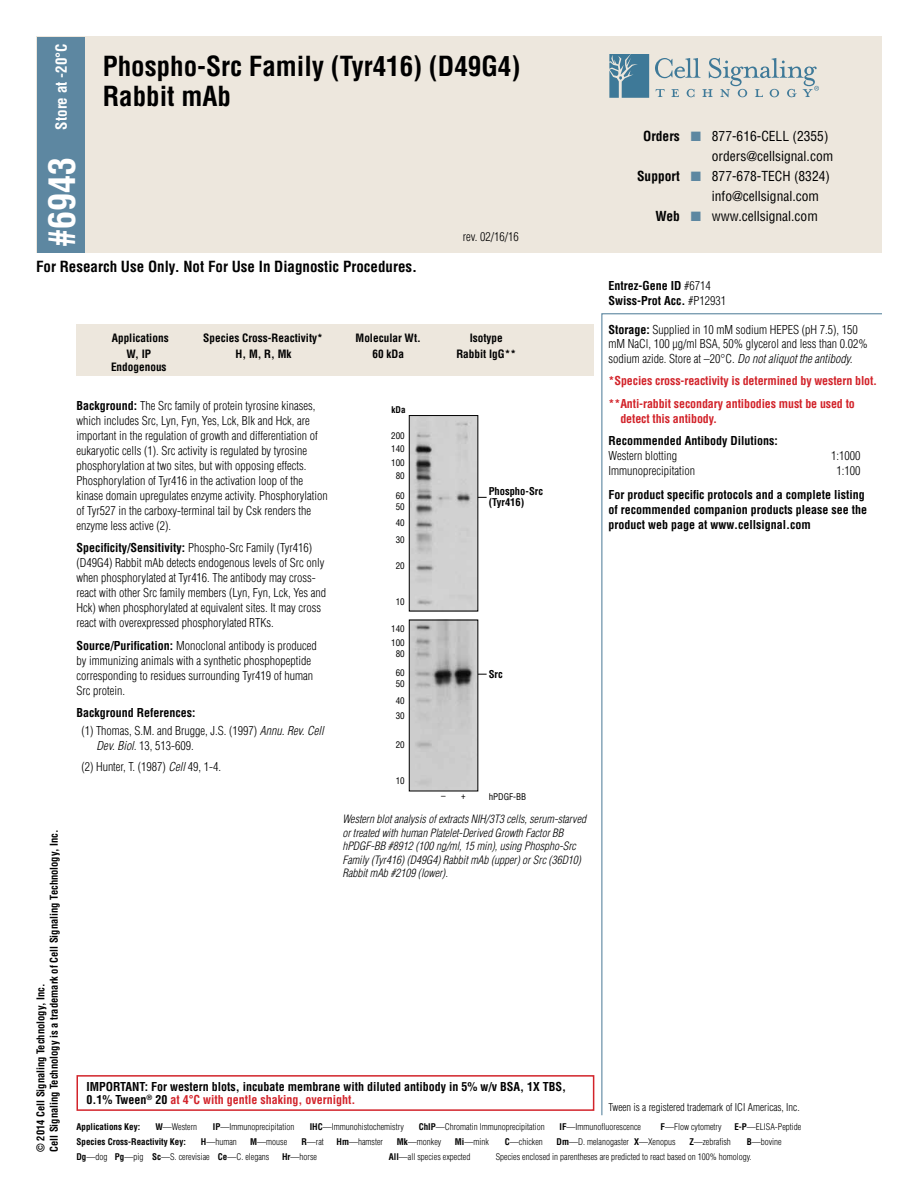
<style>
.page{position:relative;width:918px;height:1188px;background:#fff}
.page>*{position:absolute;margin:0;border:0;box-sizing:border-box;transform-origin:0 0}
.t1{font:700 condensed 36px "Helvetica";color:#fff}
.t2{font:700 condensed 27px/30px "Helvetica";color:#000}
.t3{font:700 condensed 15px "Helvetica";color:#000}
.t4{font:700 condensed 15px "Helvetica";color:#fff}
.t5{font:condensed 13.5px "Helvetica";color:#000}
.t6{font:300 condensed 12px/15px "Helvetica";color:#000}
.t7{font:700 condensed 12px/15px "Helvetica";color:#000}
.t8{font:700 condensed 12px/22.5px "Helvetica";letter-spacing:-.01em;color:#d2232a}
.t9{font:italic 300 condensed 11.25px/13.5px "Helvetica";color:#000}
.t10{font:700 condensed 11.25px/12.8px "Helvetica";color:#000;text-align:center}
.t11{font:700 condensed 10.5px/11.2px "Helvetica";color:#000}
.t12{font:300 condensed 10.5px "Helvetica";color:#000}
.t13{font:300 condensed 9px "Helvetica";color:#000}
.t14{font:condensed 9px/13px "Helvetica";color:#000}
.t15{font:700 condensed 9px "Helvetica";color:#000}
.s1{font-weight:700}
.s2{font-style:italic}
.s3{color:#5d87a1}
.s4{font-weight:300}
.s5{color:#d2232a}
</style>
<div class="page">
<div style="left:76px;top:324px;width:518px;height:51px;background:#ede7dd"></div>
<svg style="left:601px;top:313px;width:281px;height:803px"></svg>
<div style="left:37px;top:36px;width:845px;height:217px;background:#ede7dd"></div>
<div style="left:37px;top:37px;width:48px;height:216px;background:#5d87a1"></div>
<div style="left:76px;top:1075px;width:518px;height:36px;border:2px solid #d2232a"></div>
<img style="left:411px;top:417px;width:65px;height:192px">
<img style="left:411px;top:622px;width:65px;height:167px">
<div style="left:409px;top:415px;width:69px;height:196px;border:1px solid #000"></div>
<div style="left:409px;top:620px;width:69px;height:171px;border:1px solid #000"></div>
<svg style="left:609px;top:54px;width:40px;height:44px;background:#5889a2"></svg>
<svg style="left:655px;top:58px;width:164px;height:39px"></svg>
<p class="t4" style="left:52px;top:130px;width:88px;rotate:-90deg">Store at -20°C</p>
<h2 class="t2" style="left:103px;top:51px;width:419px">Phospho-Src Family (Tyr416) (D49G4)<br>Rabbit mAb</h2>
<h1 class="t1" style="left:39px;top:247px;width:91px;rotate:-90deg">#6943</h1>
<p class="t3" style="left:36px;top:257px;width:383px">For Research Use Only. Not For Use In Diagnostic Procedures.</p>
<p class="t6" style="left:463px;top:229px;width:57px">rev. 02/16/16</p>
<p class="t10" style="left:112px;top:331px;width:58px">Applications</p>
<p class="t10" style="left:203px;top:331px;width:121px">Species Cross-Reactivity*</p>
<p class="t10" style="left:356px;top:331px;width:67px">Molecular Wt.</p>
<p class="t10" style="left:470px;top:331px;width:35px">Isotype</p>
<p class="t10" style="left:111px;top:347px;width:57px">W, IP<br>Endogenous</p>
<p class="t10" style="left:236px;top:347px;width:57px">H, M, R, Mk</p>
<p class="t10" style="left:372px;top:347px;width:33px">60 kDa</p>
<p class="t10" style="left:456px;top:347px;width:61px">Rabbit IgG**</p>
<p class="t6" style="left:76px;top:398px;width:253px"><span class="s1">Background:</span> The Src family of protein tyrosine kinases, which includes Src, Lyn, Fyn, Yes, Lck, Blk and Hck, are important in the regulation of growth and differentiation of eukaryotic cells (1). Src activity is regulated by tyrosine phosphorylation at two sites, but with opposing effects.<br>Phosphorylation of Tyr416 in the activation loop of the kinase domain upregulates enzyme activity. Phosphorylation of Tyr527 in the carboxy-terminal tail by Csk renders the enzyme less active (2).</p>
<p class="t6" style="left:76px;top:540px;width:251px"><span class="s1">Specificity/Sensitivity:</span> Phospho-Src Family (Tyr416) (D49G4) Rabbit mAb detects endogenous levels of Src only when phosphorylated at Tyr416. The antibody may cross&shy;react with other Src family members (Lyn, Fyn, Lck, Yes and Hck) when phosphorylated at equivalent sites. It may cross react with overexpressed phosphorylated RTKs.</p>
<p class="t6" style="left:76px;top:638px;width:242px"><span class="s1">Source/Purification:</span> Monoclonal antibody is produced by immunizing animals with a synthetic phosphopeptide corresponding to residues surrounding Tyr419 of human Src protein.</p>
<p class="t6" style="left:81px;top:704px;width:244px;line-height:18px;text-indent:-5px"><span class="s1">Background References:<br></span>(1) Thomas, S.M. and Brugge, J.S. (1997) <span class="s2">Annu. Rev. Cell</span></p>
<p class="t6" style="left:81px;top:735px;width:141px;line-height:21px;text-indent:15px"><span class="s2">Dev. Biol.</span> 13, 513-609.<br>(2) Hunter, T. (1987) <span class="s2">Cell</span> 49, 1-4.</p>
<p class="t15" style="left:392px;top:404px;width:16px">kDa</p>
<p class="t14" style="left:391px;top:429px;width:15px">200<br>140</p>
<p class="t14" style="left:391px;top:457px;width:15px;text-align:center">100<br>80</p>
<p class="t14" style="left:396px;top:490px;width:11px;line-height:11.1px">60<br>50</p>
<p class="t14" style="left:396px;top:514px;width:11px;line-height:17px">40<br>30</p>
<p class="t14" style="left:396px;top:559px;width:11px">20</p>
<p class="t14" style="left:396px;top:595px;width:11px">10</p>
<p class="t14" style="left:391px;top:621px;width:15px;line-height:14.1px">140<br>100</p>
<p class="t14" style="left:396px;top:644px;width:11px;line-height:19px">80<br>60</p>
<p class="t14" style="left:396px;top:676px;width:11px;line-height:16px">50<br>40</p>
<p class="t14" style="left:396px;top:709px;width:11px">30</p>
<p class="t14" style="left:396px;top:738px;width:11px">20</p>
<p class="t14" style="left:396px;top:774px;width:11px">10</p>
<p class="t11" style="left:489px;top:486px;width:56px">Phospho-Src (Tyr416)</p>
<p class="t11" style="left:489px;top:668px;width:16px">Src</p>
<p class="t5" style="left:643px;top:128px;width:187px"><span class="s1">Orders</span> <span class="s3">■</span> 877-616-CELL (2355)</p>
<p class="t5" style="left:712px;top:148px;width:123px">orders@cellsignal.com</p>
<p class="t5" style="left:637px;top:167px;width:194px"><span class="s1">Support</span> <span class="s3">■</span> 877-678-TECH (8324)</p>
<p class="t5" style="left:712px;top:187px;width:109px">info@cellsignal.com</p>
<p class="t5" style="left:655px;top:207px;width:164px"><span class="s1">Web</span> <span class="s3">■</span> www.cellsignal.com</p>
<p class="t7" style="left:609px;top:278px;width:119px">Entrez-Gene ID <span class="s4">#6714<br></span>Swiss-Prot Acc. <span class="s4">#P12931</span></p>
<p class="t6" style="left:609px;top:322px;width:261px"><span class="s1">Storage:</span> Supplied in 10 mM sodium HEPES (pH 7.5), 150 mM NaCl, 100 µg/ml BSA, 50% glycerol and less than 0.02% sodium azide. Store at –20°C. <span class="s2">Do not aliquot the antibody.</span></p>
<p class="t8" style="left:609px;top:370px;width:270px">*Species cross-reactivity is determined by western blot. **Anti-rabbit secondary antibodies must be used to</p>
<p class="t8" style="left:620px;top:407px;width:98px">detect this antibody.</p>
<p class="t7" style="left:609px;top:434px;width:171px">Recommended Antibody Dilutions:</p>
<p class="t6" style="left:609px;top:449px;width:70px">Western blotting</p>
<p class="t6" style="left:831px;top:449px;width:31px">1:1000</p>
<p class="t6" style="left:609px;top:464px;width:88px">Immunoprecipitation</p>
<p class="t6" style="left:837px;top:464px;width:25px">1:100</p>
<p class="t7" style="left:609px;top:488px;width:260px">For product specific protocols and a complete listing of recommended companion products please see the product web page at www.cellsignal.com</p>
<p class="t11" style="left:34px;top:1152px;width:324px;line-height:13.5px;rotate:-90deg">© 2014 Cell Signaling Technology, Inc.<br>Cell Signaling Technology is a trademark of Cell Signaling Technology, Inc.</p>
<p class="t14" style="left:441px;top:789px;width:26px">– +</p>
<p class="t14" style="left:489px;top:790px;width:39px">hPDGF-BB</p>
<p class="t9" style="left:342px;top:813px;width:245px">Western blot analysis of extracts NIH/3T3 cells, serum-starved or treated with human Platelet-Derived Growth Factor BB hPDGF-BB #8912 (100 ng/ml, 15 min), using Phospho-Src Family (Tyr416) (D49G4) Rabbit mAb (upper) or Src (36D10)<br>Rabbit mAb #2109 (lower).</p>
<p class="t7" style="left:87px;top:1080px;width:481px;line-height:13.5px">IMPORTANT: For western blots, incubate membrane with diluted antibody in 5% w/v BSA, 1X TBS,<br>0.1% Tween<sup>®</sup> 20 <span class="s5">at 4°C with gentle shaking, overnight.</span></p>
<p class="t12" style="left:609px;top:1101px;width:193px">Tween is a registered trademark of ICI Americas, Inc.</p>
<p class="t15" style="left:76px;top:1121px;width:65px">Applications Key:</p>
<p class="t13" style="left:155px;top:1121px;width:43px"><span class="s1">W</span>—Western</p>
<p class="t13" style="left:213px;top:1121px;width:83px"><span class="s1">IP</span>—Immunoprecipitation</p>
<p class="t13" style="left:310px;top:1121px;width:96px"><span class="s1">IHC</span>—Immunohistochemistry</p>
<p class="t13" style="left:419px;top:1121px;width:127px"><span class="s1">ChIP</span>—Chromatin Immunoprecipitation</p>
<p class="t13" style="left:560px;top:1121px;width:83px"><span class="s1">IF</span>—Immunofluorescence</p>
<p class="t13" style="left:661px;top:1121px;width:63px"><span class="s1">F</span>—Flow cytometry</p>
<p class="t13" style="left:734px;top:1121px;width:68px"><span class="s1">E-P</span>—ELISA-Peptide</p>
<p class="t15" style="left:76px;top:1136px;width:111px">Species Cross-Reactivity Key:</p>
<p class="t13" style="left:201px;top:1136px;width:37px"><span class="s1">H</span>—human</p>
<p class="t13" style="left:250px;top:1136px;width:38px"><span class="s1">M</span>—mouse</p>
<p class="t13" style="left:301px;top:1136px;width:24px"><span class="s1">R</span>—rat</p>
<p class="t13" style="left:337px;top:1136px;width:48px"><span class="s1">Hm</span>—hamster</p>
<p class="t13" style="left:397px;top:1136px;width:46px"><span class="s1">Mk</span>—monkey</p>
<p class="t13" style="left:455px;top:1136px;width:36px"><span class="s1">Mi</span>—mink</p>
<p class="t13" style="left:505px;top:1136px;width:39px"><span class="s1">C</span>—chicken</p>
<p class="t13" style="left:557px;top:1136px;width:121px"><span class="s1">Dm</span>—D. melanogaster <span class="s1">X</span>—Xenopus</p>
<p class="t13" style="left:689px;top:1136px;width:43px"><span class="s1">Z</span>—zebrafish</p>
<p class="t13" style="left:747px;top:1136px;width:36px"><span class="s1">B</span>—bovine</p>
<p class="t13" style="left:76px;top:1152px;width:194px"><span class="s1">Dg</span>—dog <span class="s1">Pg</span>—pig <span class="s1">Sc</span>—S. cerevisiae <span class="s1">Ce</span>—C. elegans</p>
<p class="t13" style="left:282px;top:1152px;width:36px"><span class="s1">Hr</span>—horse</p>
<p class="t13" style="left:389px;top:1152px;width:83px"><span class="s1">All</span>—all species expected</p>
<p class="t13" style="left:496px;top:1152px;width:257px">Species enclosed in parentheses are predicted to react based on 100% homology.</p>
</div>
